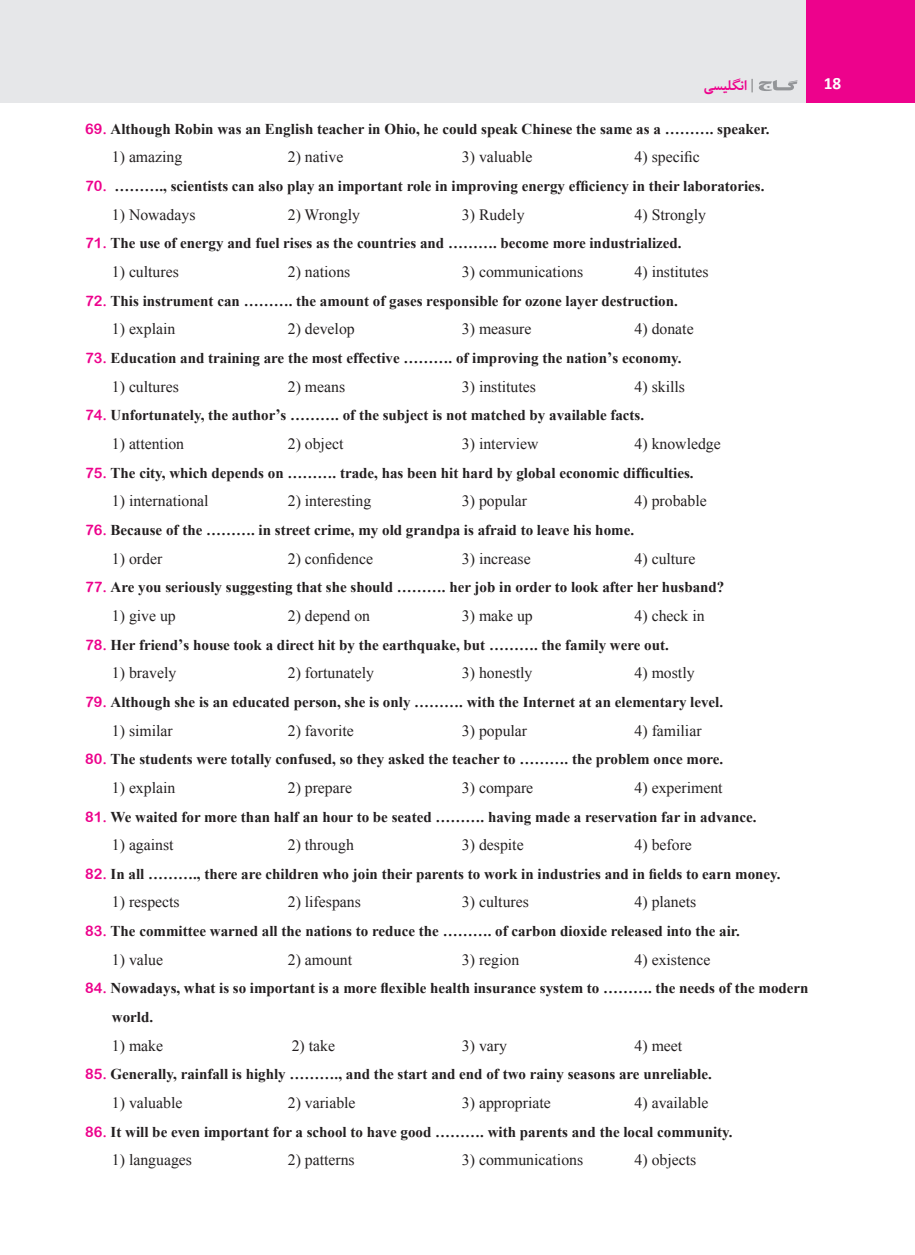
<style>
.page{position:relative;width:915px;height:1255px;background:#fff}
.page>*{position:absolute;margin:0;border:0;box-sizing:border-box;transform-origin:0 0}
.t1{font:700 17.25px "Calibri";color:#fff}
.t2{font:700 16.5px "Roya";color:#ed028c}
.گزینه{font:15.75px "Times New Roman";color:#231f20}
.t3{font:700 15px/28.7px "Times New Roman";color:#231f20}
.t4{font:14.55px "Arial Rounded MT Bold";color:#ed028c}
.s1{font-family:"Minion Pro";font-weight:400;font-size:13.5px;color:#6c6d70}
.s2{font-family:"Arial Rounded MT Bold";font-weight:400;font-size:14.55px;color:#ed028c}
.s3{font-size:15.75px}
</style>
<div class="page">
<div style="left:0;top:0;width:895px;height:102px;background:#e6e7e9"></div>
<div style="left:806px;top:0;width:108px;height:102px;background:#ed028c"></div>
<svg style="left:758px;top:80px;width:39px;height:11px"></svg>
<p class="t2" style="left:702px;top:74px;width:52px">ی <span class="s1">|</span>ا نگل یس</p>
<p class="t3" style="left:85px;top:114px;width:685px"><span class="s2">69.</span> Although Robin was an English teacher in Ohio, he could speak Chinese the same as a ………. speaker.</p>
<p class="گزینه" style="left:634px;top:146px;width:67px">4) specific</p>
<p class="گزینه" style="left:112px;top:146px;width:72px">1) amazing</p>
<p class="t3" style="left:114px;top:171px;width:651px">………., scientists can also play an important role in improving energy efficiency in their laboratories.</p>
<p class="گزینه" style="left:288px;top:146px;width:57px">2) native</p>
<p class="گزینه" style="left:462px;top:146px;width:72px">3) valuable</p>
<p class="t4" style="left:85px;top:177px;width:23px">70.</p>
<p class="گزینه" style="left:112px;top:204px;width:85px">1) Nowadays</p>
<p class="t3" style="left:85px;top:228px;width:598px"><span class="s2">71.</span> The use of energy and fuel rises as the countries and ………. become more industrialized.</p>
<p class="گزینه" style="left:634px;top:261px;width:75px">4) institutes</p>
<p class="گزینه" style="left:288px;top:204px;width:74px">2) Wrongly</p>
<p class="گزینه" style="left:462px;top:204px;width:64px">3) Rudely</p>
<p class="گزینه" style="left:634px;top:204px;width:73px">4) Strongly</p>
<p class="گزینه" style="left:112px;top:261px;width:68px">1) cultures</p>
<p class="t3" style="left:85px;top:286px;width:594px"><span class="s2">72.</span> This instrument can ………. the amount of gases responsible for ozone layer destruction.</p>
<p class="گزینه" style="left:634px;top:318px;width:61px">4) donate</p>
<p class="گزینه" style="left:288px;top:261px;width:64px">2) nations</p>
<p class="گزینه" style="left:462px;top:261px;width:123px">3) communications</p>
<p class="گزینه" style="left:112px;top:318px;width:65px">1) explain</p>
<p class="t3" style="left:85px;top:343px;width:597px"><span class="s2">73.</span> Education and training are the most effective ………. of improving the nation s<span class="s3">’</span> economy.</p>
<p class="گزینه" style="left:634px;top:375px;width:52px">4) skills</p>
<p class="گزینه" style="left:288px;top:318px;width:68px">2) develop</p>
<p class="گزینه" style="left:462px;top:318px;width:71px">3) measure</p>
<p class="گزینه" style="left:112px;top:375px;width:68px">1) cultures</p>
<p class="t3" style="left:85px;top:400px;width:560px"><span class="s2">74.</span> Unfortunately, the author s<span class="s3">’</span> ………. of the subject is not matched by available facts.</p>
<p class="گزینه" style="left:634px;top:433px;width:88px">4) knowledge</p>
<p class="گزینه" style="left:288px;top:375px;width:59px">2) means</p>
<p class="گزینه" style="left:462px;top:375px;width:75px">3) institutes</p>
<p class="گزینه" style="left:288px;top:433px;width:57px">2) object</p>
<p class="گزینه" style="left:112px;top:433px;width:74px">1) attention</p>
<p class="t3" style="left:85px;top:458px;width:610px"><span class="s2">75.</span> The city, which depends on ………. trade, has been hit hard by global economic difficulties.</p>
<p class="گزینه" style="left:634px;top:490px;width:74px">4) probable</p>
<p class="گزینه" style="left:462px;top:433px;width:78px">3) interview</p>
<p class="گزینه" style="left:112px;top:490px;width:98px">1) international</p>
<p class="t3" style="left:85px;top:515px;width:550px"><span class="s2">76.</span> Because of the ……… in. street crime, my old grandpa is afraid to leave his home.</p>
<p class="گزینه" style="left:288px;top:490px;width:85px">2) interesting</p>
<p class="گزینه" style="left:462px;top:490px;width:67px">3) popular</p>
<p class="گزینه" style="left:112px;top:547px;width:52px">1) order</p>
<p class="t3" style="left:85px;top:572px;width:640px"><span class="s2">77.</span> Are you seriously suggesting that she should ………. her job in order to look after her husband?</p>
<p class="گزینه" style="left:634px;top:605px;width:71px">4) check in</p>
<p class="گزینه" style="left:288px;top:547px;width:87px">2) confidence</p>
<p class="گزینه" style="left:462px;top:547px;width:70px">3) increase</p>
<p class="گزینه" style="left:634px;top:547px;width:62px">4) culture</p>
<p class="گزینه" style="left:112px;top:605px;width:65px">1) give up</p>
<p class="t3" style="left:85px;top:629px;width:585px"><span class="s2">78.</span> Her friend s<span class="s3">’</span> house took a direct hit by the earthquake, but ………. the family were out.</p>
<p class="گزینه" style="left:634px;top:662px;width:61px">4) mostly</p>
<p class="گزینه" style="left:288px;top:605px;width:84px">2) depend on</p>
<p class="گزینه" style="left:462px;top:605px;width:72px">3) make up</p>
<p class="گزینه" style="left:112px;top:662px;width:66px">1) bravely</p>
<p class="t3" style="left:85px;top:687px;width:639px"><span class="s2">79.</span> Although she is an educated person, she is only ………. with the Internet at an elementary level.</p>
<p class="گزینه" style="left:634px;top:719px;width:68px">4) familiar</p>
<p class="گزینه" style="left:288px;top:662px;width:88px">2) fortunately</p>
<p class="گزینه" style="left:462px;top:662px;width:72px">3) honestly</p>
<p class="گزینه" style="left:112px;top:719px;width:62px">1) similar</p>
<p class="t3" style="left:85px;top:744px;width:639px"><span class="s2">80.</span> The students were totally confused, so they asked the teacher to ………. the problem once more.</p>
<p class="گزینه" style="left:634px;top:777px;width:89px">4) experiment</p>
<p class="گزینه" style="left:288px;top:719px;width:68px">2) favorite</p>
<p class="گزینه" style="left:462px;top:719px;width:67px">3) popular</p>
<p class="گزینه" style="left:112px;top:777px;width:65px">1) explain</p>
<p class="t3" style="left:85px;top:801px;width:672px"><span class="s2">81.</span> We waited for more than half an hour to be seated ………. having made a reservation far in advance.</p>
<p class="گزینه" style="left:634px;top:834px;width:59px">4) before</p>
<p class="گزینه" style="left:288px;top:777px;width:66px">2) prepare</p>
<p class="گزینه" style="left:462px;top:777px;width:73px">3) compare</p>
<p class="گزینه" style="left:112px;top:834px;width:63px">1) against</p>
<p class="t3" style="left:85px;top:859px;width:696px"><span class="s2">82.</span> In all ………., there are children who join their parents to work in industries and in fields to earn money.</p>
<p class="گزینه" style="left:634px;top:891px;width:63px">4) planets</p>
<p class="گزینه" style="left:288px;top:834px;width:68px">2) through</p>
<p class="گزینه" style="left:462px;top:834px;width:63px">3) despite</p>
<p class="گزینه" style="left:112px;top:891px;width:69px">1) respects</p>
<p class="t3" style="left:85px;top:916px;width:656px"><span class="s2">83.</span> The committee warned all the nations to reduce the ………. of carbon dioxide released into the air.</p>
<p class="گزینه" style="left:634px;top:948px;width:77px">4) existence</p>
<p class="گزینه" style="left:288px;top:891px;width:75px">2) lifespans</p>
<p class="گزینه" style="left:462px;top:891px;width:68px">3) cultures</p>
<p class="گزینه" style="left:112px;top:948px;width:53px">1) value</p>
<p class="t3" style="left:112px;top:973px;width:698px;text-indent:-27px"><span class="s2">84.</span> Nowadays, what is so important is a more flexible health insurance system to ………. the needs of the modern world.</p>
<p class="گزینه" style="left:634px;top:1034px;width:49px">4) meet</p>
<p class="گزینه" style="left:288px;top:948px;width:66px">2) amount</p>
<p class="گزینه" style="left:462px;top:948px;width:59px">3) region</p>
<p class="گزینه" style="left:112px;top:1034px;width:53px">1) make</p>
<p class="t3" style="left:85px;top:1059px;width:628px"><span class="s2">85.</span> Generally, rainfall is highly ………., and the start and end of two rainy seasons are unreliable.</p>
<p class="گزینه" style="left:634px;top:1092px;width:75px">4) available</p>
<p class="گزینه" style="left:291px;top:1034px;width:45px">2) take</p>
<p class="گزینه" style="left:462px;top:1034px;width:47px">3) vary</p>
<p class="گزینه" style="left:112px;top:1092px;width:72px">1) valuable</p>
<p class="t3" style="left:85px;top:1116px;width:649px"><span class="s2">86.</span> It will be even important for a school to have good ………. with parents and the local community.</p>
<p class="گزینه" style="left:634px;top:1149px;width:63px">4) objects</p>
<p class="گزینه" style="left:288px;top:1092px;width:69px">2) variable</p>
<p class="گزینه" style="left:462px;top:1092px;width:90px">3) appropriate</p>
<p class="گزینه" style="left:112px;top:1149px;width:82px">1) languages</p>
<p class="گزینه" style="left:288px;top:1149px;width:68px">2) patterns</p>
<p class="گزینه" style="left:462px;top:1149px;width:123px">3) communications</p>
<p class="t1" style="left:823px;top:72px;width:19px">18</p>
</div>
